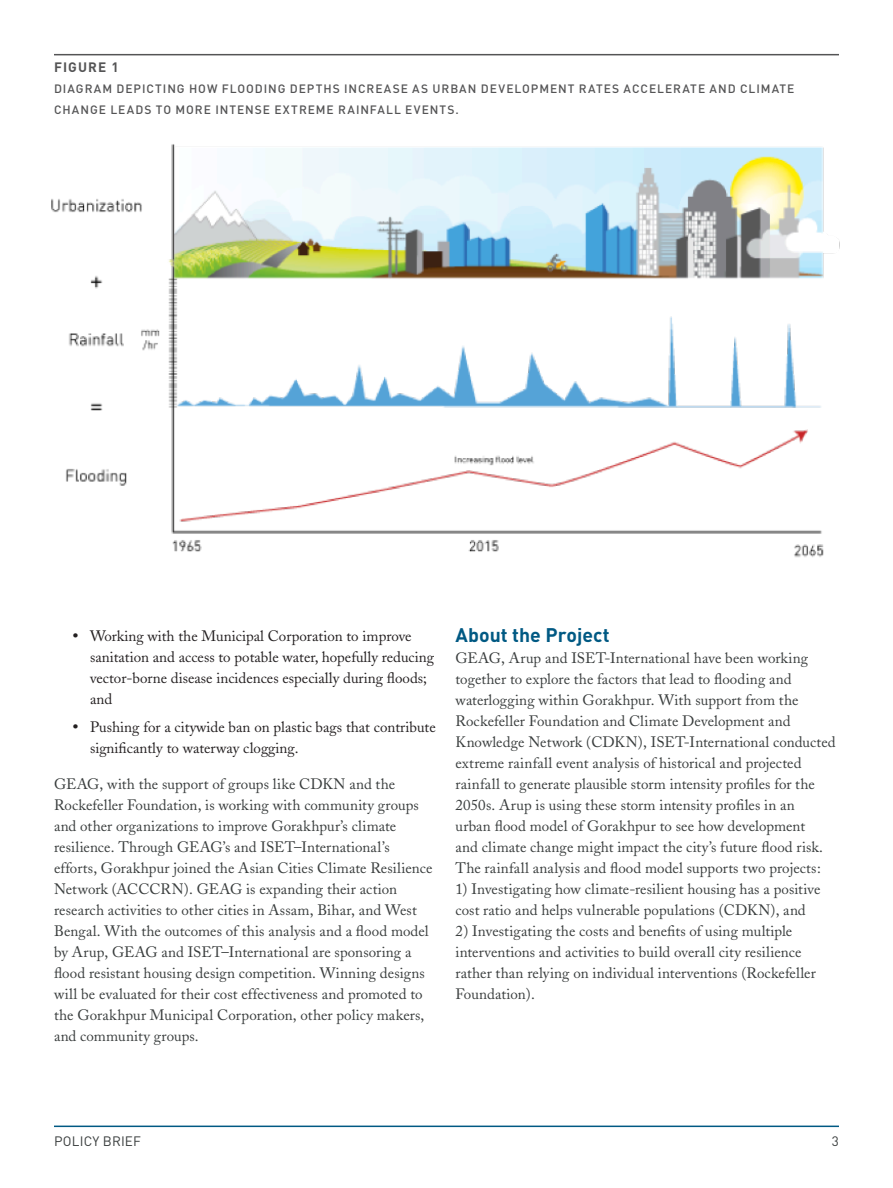
<style>
.page{position:relative;width:893px;height:1188px;background:#fff}
.page>*{position:absolute;margin:0;border:0;box-sizing:border-box;transform-origin:0 0}
.H1_in_text{font:700 19.5px "DIN";color:#005983}
.BODY{font:15px/21px "Adobe Caslon";letter-spacing:.005em;color:#393d3d}
.t1{font:15px/21px "Adobe Caslon";color:#231f20}
.t2{font:13.5px "DIN";letter-spacing:.015em;color:#393d3d}
.t3{font:700 13.5px "DIN";color:#545455}
.t4{font:500 12px/21px "DIN";letter-spacing:.08em;color:#545455}
</style>
<div class="page">
<hr style="left:54px;top:1126px;width:785px;height:1px;background:#005983">
<hr style="left:54px;top:54px;width:785px;height:1px;background:#545455">
<img style="left:51px;top:144px;width:789px;height:414px">
<p class="t3" style="left:54px;top:58px;width:19px">Figure</p>
<p class="t3" style="left:112px;top:58px;width:9px">1</p>
<p class="t4" style="left:54px;top:78px;width:742px">DIAGRAM DEPICTING HOW FLOODING DEPTHS INCREASE AS URBAN DEVELOPMENT RATES ACCELERATE AND CLIMATE<br>CHANGE LEADS TO MORE INTENSE EXTREME RAINFALL EVENTS.</p>
<p class="t1" style="left:90px;top:625px;width:346px;text-indent:-18px">• Working with the Municipal Corporation to improve sanitation and access to potable water, hopefully reducing vector-borne disease incidences especially during floods; and</p>
<p class="t1" style="left:90px;top:717px;width:347px;text-indent:-18px">• Pushing for a citywide ban on plastic bags that contribute significantly to waterway clogging.</p>
<p class="BODY" style="left:54px;top:774px;width:380px">GEAG, with the support of groups like CDKN and the Rockefeller Foundation, is working with community groups and other organizations to improve Gorakhpur’s climate resilience. Through GEAG’s and ISET–International’s efforts, Gorakhpur joined the Asian Cities Climate Resilience Network (ACCCRN). GEAG is expanding their action research activities to other cities in Assam, Bihar, and West Bengal. With the outcomes of this analysis and a flood model by Arup, GEAG and ISET–International are sponsoring a flood resistant housing design competition. Winning designs will be evaluated for their cost effectiveness and promoted to the Gorakhpur Municipal Corporation, other policy makers, and community groups.</p>
<p class="H1_in_text" style="left:455px;top:622px;width:156px">About the Project</p>
<p class="BODY" style="left:455px;top:648px;width:382px">GEAG, Arup and ISET-International have been working together to explore the factors that lead to flooding and waterlogging within Gorakhpur. With support from the Rockefeller Foundation and Climate Development and Knowledge Network (CDKN), ISET-International conducted extreme rainfall event analysis of historical and projected rainfall to generate plausible storm intensity profiles for the 2050s. Arup is using these storm intensity profiles in an<br>urban flood model of Gorakhpur to see how development<br>and climate change might impact the city’s future flood risk.<br>The rainfall analysis and flood model supports two projects:</p>
<p class="BODY" style="left:455px;top:879px;width:366px">1) Investigating how climate-resilient housing has a positive cost ratio and helps vulnerable populations (CDKN), and</p>
<p class="BODY" style="left:455px;top:921px;width:362px">2) Investigating the costs and benefits of using multiple interventions and activities to build overall city resilience rather than relying on individual interventions (Rockefeller Foundation).</p>
<p class="t2" style="left:54px;top:1133px;width:89px">POLICY BRIEF</p>
<p class="t2" style="left:832px;top:1133px;width:9px">3</p>
</div>
